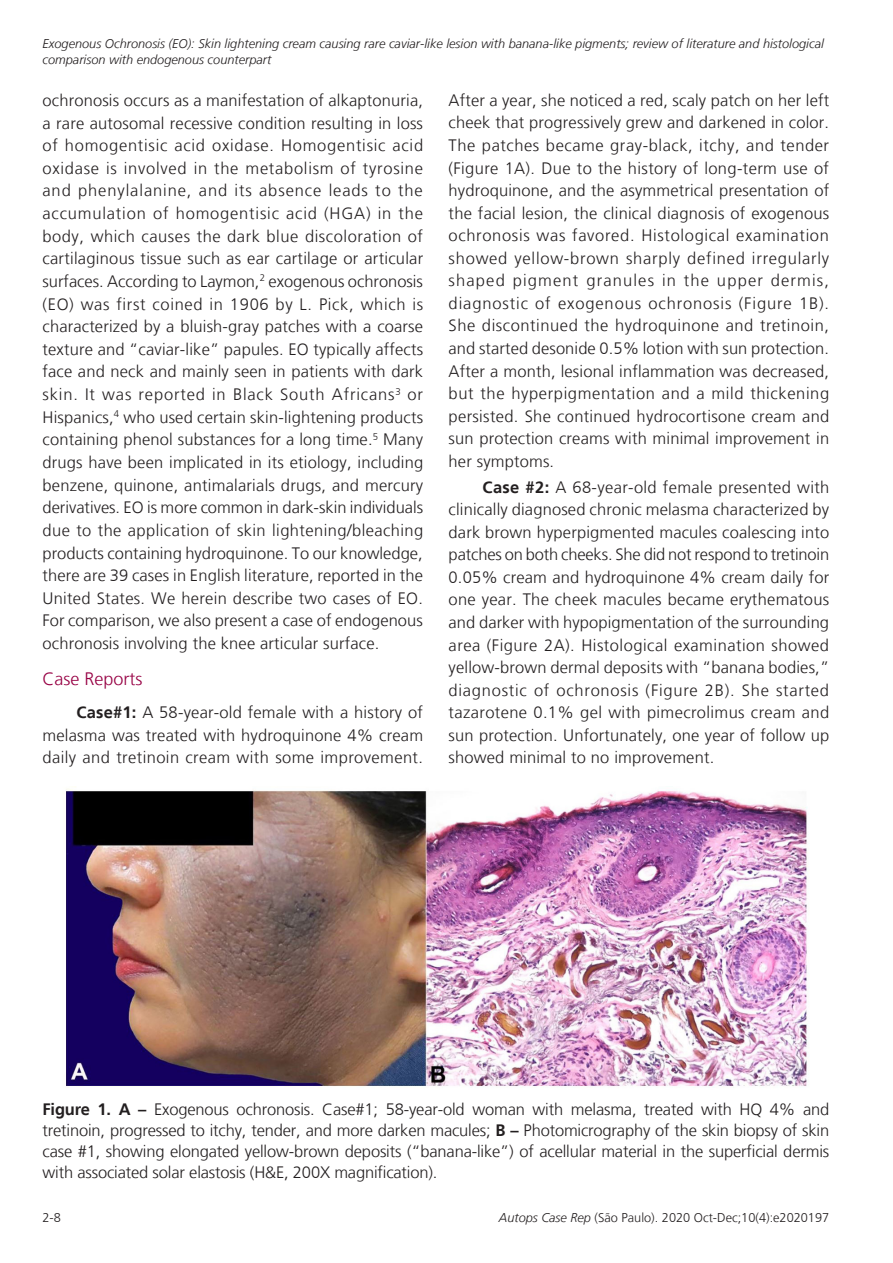
<style>
.page{position:relative;width:893px;height:1263px;background:#fff}
.page>*{position:absolute;margin:0;border:0;box-sizing:border-box;transform-origin:0 0}
.Heading2{font:300 18px "Frutiger LT";color:#970044}
.Paragraph{font:300 16.5px/22.5px "Frutiger LT";letter-spacing:.01em;color:#231f20;text-align:justify}
.FigureCaption{font:300 16.5px/21px "Frutiger LT";letter-spacing:-.01em;color:#231f20;text-align:justify}
.t1{font:italic 300 12.75px/15.3px "Frutiger LT";color:#231f20}
.t2{font:300 12.75px "Frutiger LT";color:#231f20}
.s1{font-weight:700}
.s2{font-style:italic}
</style>
<div class="page">
<img style="left:66px;top:789px;width:743px;height:299px">
<p class="t1" style="left:43px;top:36px;width:783px">Exogenous Ochronosis (EO): Skin lightening cream causing rare caviar-like lesion with banana-like pigments; review of literature and histological comparison with endogenous counterpart</p>
<p class="Paragraph" style="left:43px;top:89px;width:382px">ochronosis occurs as a manifestation of alkaptonuria, a rare autosomal recessive condition resulting in loss of homogentisic acid oxidase. Homogentisic acid oxidase is involved in the metabolism of tyrosine and phenylalanine, and its absence leads to the accumulation of homogentisic acid (HGA) in the body, which causes the dark blue discoloration of cartilaginous tissue such as ear cartilage or articular surfaces. According to Laymon,<sup>2</sup> exogenous ochronosis (EO) was first coined in 1906 by L. Pick, which is characterized by a bluish-gray patches with a coarse texture and “caviar-like” papules. EO typically affects face and neck and mainly seen in patients with dark skin. It was reported in Black South Africans<sup>3</sup> or Hispanics,<sup>4</sup> who used certain skin-lightening products containing phenol substances for a long time.<sup>5</sup> Many drugs have been implicated in its etiology, including benzene, quinone, antimalarials drugs, and mercury derivatives. EO is more common in dark-skin individuals due to the application of skin lightening/bleaching products containing hydroquinone. To our knowledge, there are 39 cases in English literature, reported in the United States. We herein describe two cases of EO.<br>For comparison, we also present a case of endogenous ochronosis involving the knee articular surface.</p>
<p class="Heading2" style="left:43px;top:669px;width:102px">Case Reports</p>
<p class="Paragraph" style="left:43px;top:701px;width:382px;text-indent:34px"><span class="s1">Case#1:</span> A 58-year-old female with a history of melasma was treated with hydroquinone 4% cream daily and tretinoin cream with some improvement.</p>
<p class="Paragraph" style="left:449px;top:89px;width:382px">After a year, she noticed a red, scaly patch on her left cheek that progressively grew and darkened in color.<br>The patches became gray-black, itchy, and tender (Figure 1A). Due to the history of long-term use of hydroquinone, and the asymmetrical presentation of the facial lesion, the clinical diagnosis of exogenous ochronosis was favored. Histological examination showed yellow-brown sharply defined irregularly shaped pigment granules in the upper dermis, diagnostic of exogenous ochronosis (Figure 1B).<br>She discontinued the hydroquinone and tretinoin, and started desonide 0.5% lotion with sun protection.<br>After a month, lesional inflammation was decreased, but the hyperpigmentation and a mild thickening persisted. She continued hydrocortisone cream and sun protection creams with minimal improvement in her symptoms.</p>
<p class="Paragraph" style="left:449px;top:476px;width:382px;text-indent:34px"><span class="s1">Case #2:</span> A 68-year-old female presented with clinically diagnosed chronic melasma characterized by dark brown hyperpigmented macules coalescing into patches on both cheeks. She did not respond to tretinoin 0.05% cream and hydroquinone 4% cream daily for one year. The cheek macules became erythematous and darker with hypopigmentation of the surrounding area (Figure 2A). Histological examination showed yellow-brown dermal deposits with “banana bodies,” diagnostic of ochronosis (Figure 2B). She started tazarotene 0.1% gel with pimecrolimus cream and sun protection. Unfortunately, one year of follow up showed minimal to no improvement.</p>
<p class="FigureCaption" style="left:43px;top:1099px;width:788px"><span class="s1">Figure 1. A –</span> Exogenous ochronosis. Case#1; 58-year-old woman with melasma, treated with HQ 4% and tretinoin, progressed to itchy, tender, and more darken macules; <span class="s1">B –</span> Photomicrography of the skin biopsy of skin case #1, showing elongated yellow-brown deposits (“banana-like”) of acellular material in the superficial dermis with associated solar elastosis (H&amp;E, 200X magnification).</p>
<p class="t2" style="left:43px;top:1210px;width:20px">2-8</p>
<p class="t2" style="left:499px;top:1210px;width:332px"><span class="s2">Autops Case Rep</span> (São Paulo). 2020 Oct-Dec;10(4):e2020197</p>
</div>
